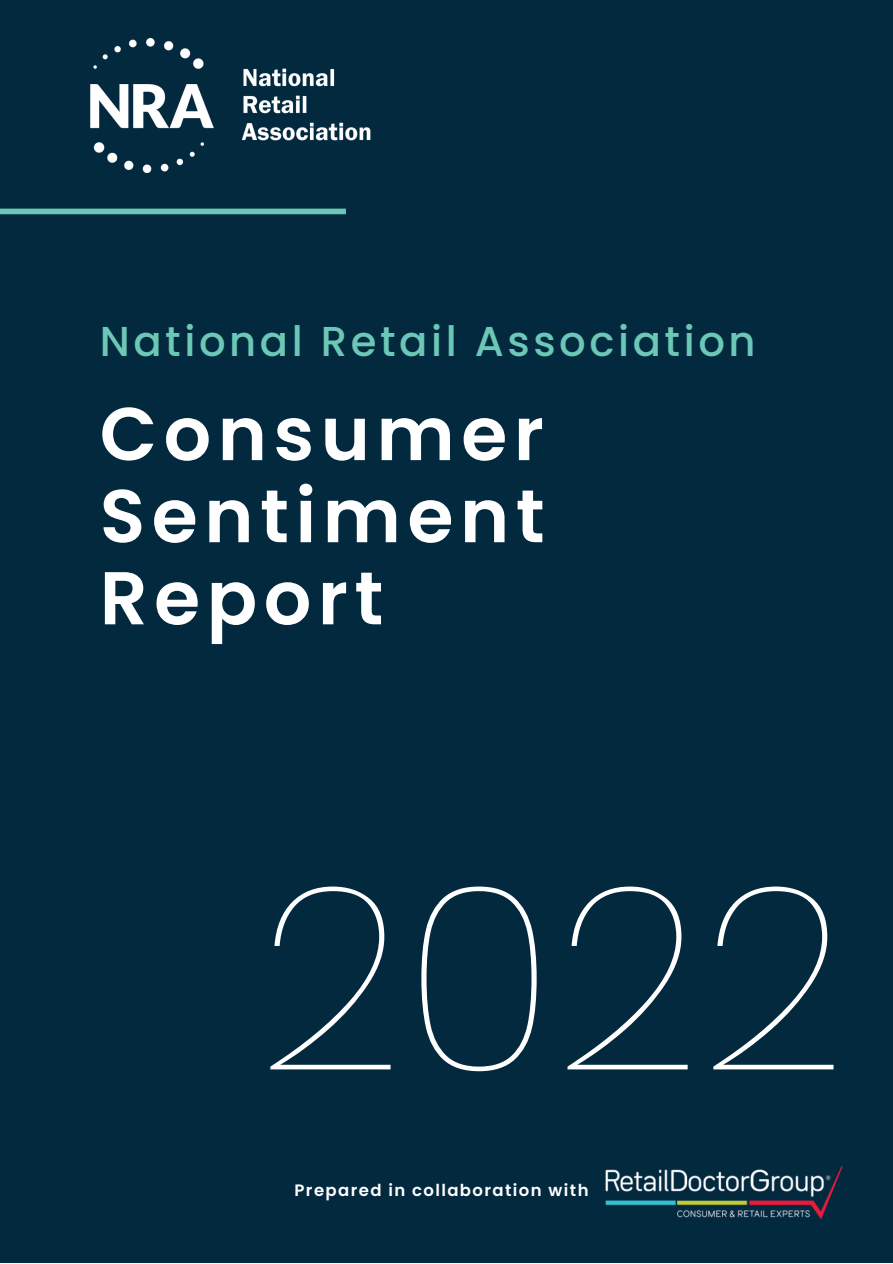
<style>
.page{position:relative;width:893px;height:1264px;background:#fff}
.page>*{position:absolute;margin:0;border:0;box-sizing:border-box;transform-origin:0 0}
.t1{font:100 257.1px "Poppins";color:#fff}
.t2{font:600 74.7px/82.1px "Poppins";letter-spacing:.085em;color:#fff;text-align:justify}
.t3{font:500 41.7px "Poppins";letter-spacing:.085em;color:#6bc7b6}
.t4{font:600 16.5px "Poppins";letter-spacing:.085em;color:#fff}
</style>
<div class="page">
<div style="left:0;top:0;width:892px;height:1262px;background:#03293f"></div>
<div style="left:0;top:209px;width:346px;height:5px;background:#6bc7b6"></div>
<img style="left:90px;top:39px;width:281px;height:134px">
<img style="left:605px;top:1166px;width:237px;height:53px">
<h3 class="t3" style="left:100px;top:312px;width:657px">National Retail Association</h3>
<h2 class="t2" style="left:100px;top:393px;width:446px">Consumer Sentiment Report</h2>
<h1 class="t1" style="left:257px;top:799px;width:590px">2022</h1>
<p class="t4" style="left:294px;top:1179px;width:295px">Prepared in collaboration with</p>
</div>
